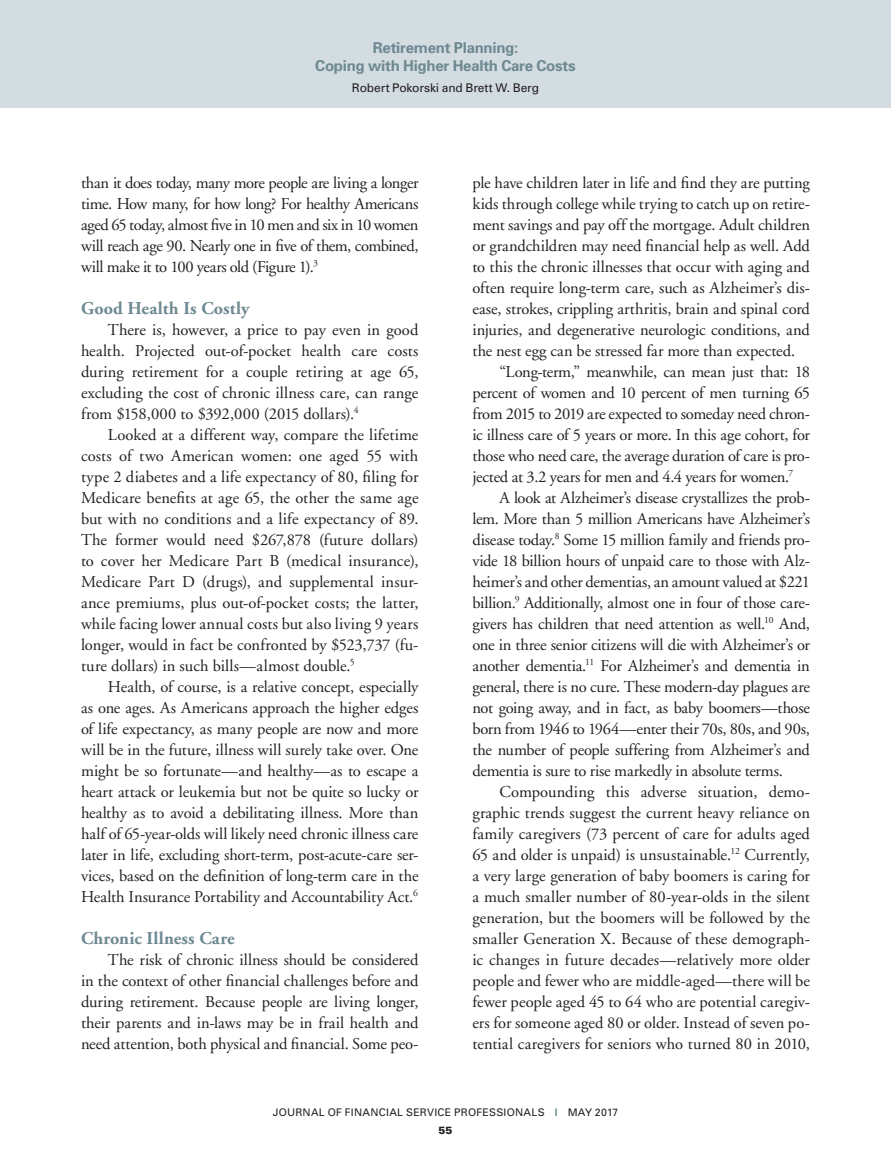
<style>
.page{position:relative;width:891px;height:1175px;background:#fff}
.page>*{position:absolute;margin:0;border:0;box-sizing:border-box;transform-origin:0 0}
.Subhead_2{font:700 18px "Adobe Garamond";letter-spacing:.01em;color:#6e8991}
.Text{font:16.5px/21px "Adobe Garamond";letter-spacing:-.01em;color:#231f20;text-align:justify}
.t1{font:700 15px/18px "Univers";letter-spacing:-.015em;color:#6e8991;text-align:center}
.t2{font:12px "Univers";letter-spacing:-.01em;color:#231f20}
.t3{font:10.5px/18px "Univers";letter-spacing:.025em;color:#231f20;text-align:center}
.s1{color:#6e8991}
.s2{font-weight:900}
</style>
<div class="page">
<div style="left:0;top:0;width:891px;height:108px;background:#d2dce1"></div>
<p class="t1" style="left:315px;top:38px;width:262px">Retirement Planning:<br>Coping with Higher Health Care Costs</p>
<p class="t2" style="left:352px;top:80px;width:189px">Robert Pokorski and Brett W. Berg</p>
<p class="Text" style="left:81px;top:172px;width:339px">than it does today, many more people are living a longer time. How many, for how long? For healthy Americans aged 65 today, almost five in 10 men and six in 10 women will reach age 90. Nearly one in five of them, combined, will make it to 100 years old (Figure 1).<sup>3</sup></p>
<p class="Subhead_2" style="left:81px;top:298px;width:170px">Good Health Is Costly</p>
<p class="Text" style="left:81px;top:319px;width:339px;text-indent:27px">There is, however, a price to pay even in good health. Projected out-of-pocket health care costs during retirement for a couple retiring at age 65, excluding the cost of chronic illness care, can range from $158,000 to $392,000 (2015 dollars).<sup>4</sup></p>
<p class="Text" style="left:81px;top:424px;width:339px;text-indent:27px">Looked at a different way, compare the lifetime costs of two American women: one aged 55 with type 2 diabetes and a life expectancy of 80, filing for Medicare benefits at age 65, the other the same age but with no conditions and a life expectancy of 89.<br>The former would need $267,878 (future dollars) to cover her Medicare Part B (medical insurance), Medicare Part D (drugs), and supplemental insur&shy;ance premiums, plus out-of-pocket costs; the latter, while facing lower annual costs but also living 9 years longer, would in fact be confronted by $523,737 (fu&shy;ture dollars) in such bills—almost double.<sup>5</sup></p>
<p class="Text" style="left:81px;top:676px;width:339px;text-indent:27px">Health, of course, is a relative concept, especially as one ages. As Americans approach the higher edges of life expectancy, as many people are now and more will be in the future, illness will surely take over. One might be so fortunate—and healthy—as to escape a heart attack or leukemia but not be quite so lucky or healthy as to avoid a debilitating illness. More than half of 65-year-olds will likely need chronic illness care later in life, excluding short-term, post-acute-care ser&shy;vices, based on the definition of long-term care in the Health Insurance Portability and Accountability Act.<sup>6</sup></p>
<p class="Subhead_2" style="left:81px;top:928px;width:155px">Chronic Illness Care</p>
<p class="Text" style="left:81px;top:949px;width:339px;text-indent:27px">The risk of chronic illness should be considered in the context of other financial challenges before and during retirement. Because people are living longer, their parents and in-laws may be in frail health and need attention, both physical and financial. Some peo-</p>
<p class="Text" style="left:472px;top:172px;width:339px">ple have children later in life and find they are putting kids through college while trying to catch up on retire&shy;ment savings and pay off the mortgage. Adult children or grandchildren may need financial help as well. Add to this the chronic illnesses that occur with aging and often require long-term care, such as Alzheimer’s dis&shy;ease, strokes, crippling arthritis, brain and spinal cord injuries, and degenerative neurologic conditions, and the nest egg can be stressed far more than expected.</p>
<p class="Text" style="left:472px;top:361px;width:339px;text-indent:27px">“Long-term,” meanwhile, can mean just that: 18 percent of women and 10 percent of men turning 65 from 2015 to 2019 are expected to someday need chron&shy;ic illness care of 5 years or more. In this age cohort, for those who need care, the average duration of care is pro&shy;jected at 3.2 years for men and 4.4 years for women.<sup>7</sup></p>
<p class="Text" style="left:472px;top:487px;width:339px;text-indent:27px">A look at Alzheimer’s disease crystallizes the prob&shy;lem. More than 5 million Americans have Alzheimer’s disease today.<sup>8</sup> Some 15 million family and friends pro&shy;vide 18 billion hours of unpaid care to those with Alz&shy;heimer’s and other dementias, an amount valued at $221 billion.<sup>9</sup> Additionally, almost one in four of those care&shy;givers has children that need attention as well.<sup>10</sup> And, one in three senior citizens will die with Alzheimer’s or another dementia.<sup>11</sup> For Alzheimer’s and dementia in general, there is no cure. These modern-day plagues are not going away, and in fact, as baby boomers—those born from 1946 to 1964—enter their 70s, 80s, and 90s, the number of people suffering from Alzheimer’s and dementia is sure to rise markedly in absolute terms.</p>
<p class="Text" style="left:472px;top:781px;width:339px;text-indent:27px">Compounding this adverse situation, demo&shy;graphic trends suggest the current heavy reliance on family caregivers (73 percent of care for adults aged 65 and older is unpaid) is unsustainable.<sup>12</sup> Currently, a very large generation of baby boomers is caring for a much smaller number of 80-year-olds in the silent generation, but the boomers will be followed by the smaller Generation X. Because of these demograph&shy;ic changes in future decades—relatively more older people and fewer who are middle-aged—there will be fewer people aged 45 to 64 who are potential caregiv&shy;ers for someone aged 80 or older. Instead of seven po&shy;tential caregivers for seniors who turned 80 in 2010,</p>
<p class="t3" style="left:273px;top:1103px;width:347px">JOURNAL OF FINANCIAL SERVICE PROFESSIONALS <span class="s1">|</span> MAY 2017<br><span class="s2">55</span></p>
</div>
